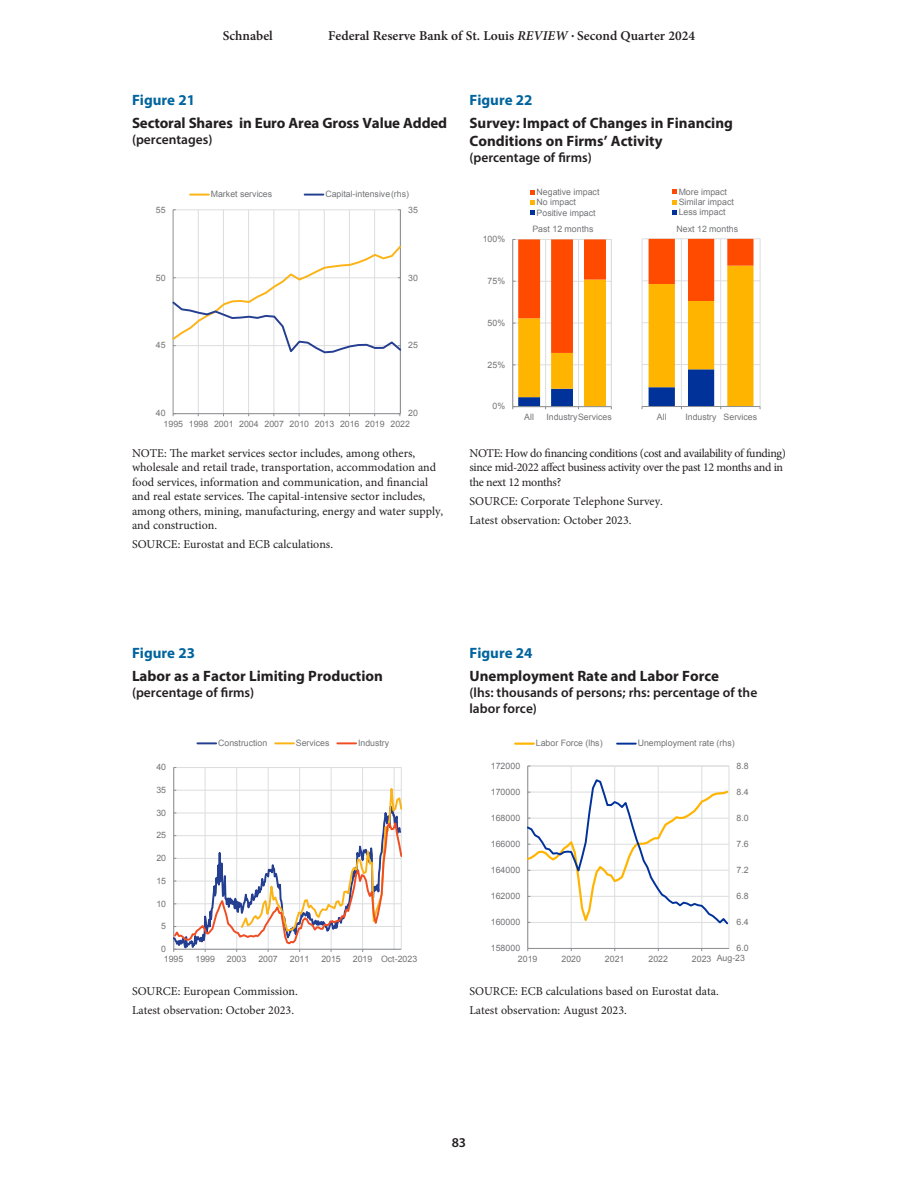
<style>
.page{position:relative;width:918px;height:1188px;background:#fff}
.page>*{position:absolute;margin:0;border:0;box-sizing:border-box;transform-origin:0 0}
.Table_Title{font:700 15px/18px "Myriad Pro";color:#231f20}
.t1{font:700 15px "Myriad Pro";color:#00649e}
.Table_Title-2{font:600 13.5px/16.2px "Myriad Pro";color:#231f20}
.t2{font:600 13.5px "Minion Pro";color:#231f20}
.Table_Footnote{font:12px/14.4px "Minion Pro";color:#231f20}
.Table_Footnote-2{font:12px/14.4px "Minion Pro";letter-spacing:-.03em;color:#231f20}
.t3{font:8.7px/10.4px "Arial";letter-spacing:.005em;color:#727376}
.s1{font-style:italic}
.s2{color:#75777a}
</style>
<div class="page">
<hr style="left:173px;top:210px;width:228px;height:1px;background:#dcdddf">
<hr style="left:198px;top:210px;width:1px;height:204px;background:#dcdddf">
<hr style="left:223px;top:210px;width:1px;height:204px;background:#dcdddf">
<hr style="left:248px;top:210px;width:1px;height:204px;background:#dcdddf">
<hr style="left:274px;top:210px;width:1px;height:204px;background:#dcdddf">
<hr style="left:299px;top:210px;width:1px;height:204px;background:#dcdddf">
<hr style="left:324px;top:210px;width:1px;height:204px;background:#dcdddf">
<hr style="left:349px;top:210px;width:1px;height:204px;background:#dcdddf">
<hr style="left:374px;top:210px;width:1px;height:204px;background:#dcdddf">
<hr style="left:400px;top:210px;width:1px;height:204px;background:#8d8f92">
<hr style="left:173px;top:210px;width:1px;height:204px;background:#8d8f92">
<hr style="left:173px;top:413px;width:228px;height:1px;background:#8d8f92">
<svg style="left:173px;top:244px;width:228px;height:111px"></svg>
<svg style="left:190px;top:194px;width:19px;height:2px"></svg>
<svg style="left:305px;top:194px;width:18px;height:2px"></svg>
<svg style="left:512px;top:239px;width:100px;height:170px"></svg>
<svg style="left:530px;top:190px;width:5px;height:15px"></svg>
<svg style="left:530px;top:211px;width:5px;height:4px"></svg>
<hr style="left:642px;top:364px;width:118px;height:1px;background:#dcdddf">
<hr style="left:642px;top:322px;width:118px;height:1px;background:#dcdddf">
<hr style="left:642px;top:281px;width:118px;height:1px;background:#dcdddf">
<hr style="left:642px;top:239px;width:118px;height:1px;background:#dcdddf">
<hr style="left:642px;top:239px;width:1px;height:168px;background:#dcdddf">
<hr style="left:760px;top:239px;width:1px;height:168px;background:#dcdddf">
<hr style="left:642px;top:406px;width:118px;height:1px;background:#8d8f92">
<svg style="left:649px;top:239px;width:105px;height:170px"></svg>
<svg style="left:672px;top:190px;width:5px;height:4px"></svg>
<svg style="left:672px;top:200px;width:5px;height:4px"></svg>
<svg style="left:672px;top:210px;width:5px;height:4px"></svg>
<svg style="left:173px;top:767px;width:229px;height:185px"></svg>
<svg style="left:197px;top:742px;width:19px;height:2px"></svg>
<svg style="left:275px;top:742px;width:19px;height:2px"></svg>
<svg style="left:337px;top:742px;width:19px;height:2px"></svg>
<div style="left:374px;top:950px;width:55px;height:18px;background:#fff"></div>
<hr style="left:571px;top:766px;width:1px;height:183px;background:#dcdddf">
<hr style="left:614px;top:766px;width:1px;height:183px;background:#dcdddf">
<hr style="left:658px;top:766px;width:1px;height:183px;background:#dcdddf">
<hr style="left:702px;top:766px;width:1px;height:183px;background:#dcdddf">
<hr style="left:527px;top:766px;width:1px;height:182px;background:#8d8f92">
<hr style="left:528px;top:948px;width:201px;height:1px;background:#8d8f92">
<svg style="left:528px;top:778px;width:202px;height:149px"></svg>
<svg style="left:515px;top:743px;width:19px;height:2px"></svg>
<svg style="left:617px;top:743px;width:19px;height:2px"></svg>
<p class="t2" style="left:223px;top:27px;width:51px">Schnabel</p>
<p class="t2" style="left:328px;top:27px;width:368px">Federal Reserve Bank of St. Louis <span class="s1">REVIEW</span> <sup>.</sup> Second Quarter 2024</p>
<p class="t1" style="left:132px;top:90px;width:65px">Figure 21</p>
<p class="Table_Title" style="left:132px;top:113px;width:317px">Sectoral Shares in Euro Area Gross Value Added</p>
<p class="Table_Title-2" style="left:132px;top:131px;width:82px">(percentages)</p>
<p class="t3" style="left:211px;top:189px;width:63px">Market services</p>
<p class="t3" style="left:325px;top:189px;width:85px">Capital-intensive<span class="s2">(rhs)</span></p>
<p class="t3" style="left:156px;top:204px;width:11px">55</p>
<p class="t3" style="left:408px;top:204px;width:11px">35</p>
<p class="t3" style="left:156px;top:272px;width:11px">50</p>
<p class="t3" style="left:408px;top:272px;width:11px">30</p>
<p class="t3" style="left:156px;top:340px;width:11px">45</p>
<p class="t3" style="left:408px;top:340px;width:11px">25</p>
<p class="t3" style="left:156px;top:408px;width:11px">40</p>
<p class="t3" style="left:408px;top:408px;width:11px">20</p>
<p class="t3" style="left:164px;top:419px;width:248px">1995 1998 2001 2004 2007 2010 2013 2016 2019 2022</p>
<p class="Table_Footnote" style="left:132px;top:446px;width:313px">NOTE: The market services sector includes, among others, wholesale and retail trade, transportation, accommodation and food services, information and communication, and financial and real estate services. The capital-intensive sector includes, among others, mining, manufacturing, energy and water supply, and construction.</p>
<p class="Table_Footnote" style="left:132px;top:537px;width:203px">SOURCE: Eurostat and ECB calculations.</p>
<p class="t1" style="left:470px;top:90px;width:65px">Figure 22</p>
<p class="Table_Title" style="left:470px;top:113px;width:265px">Survey: Impact of Changes in Financing<br>Conditions on Firms’ Activity</p>
<p class="Table_Title-2" style="left:470px;top:149px;width:124px">(percentage of firms)</p>
<p class="t3" style="left:483px;top:234px;width:24px">100%</p>
<p class="t3" style="left:488px;top:276px;width:19px">75%</p>
<p class="t3" style="left:488px;top:318px;width:19px">50%</p>
<p class="t3" style="left:488px;top:359px;width:19px">25%</p>
<p class="t3" style="left:493px;top:401px;width:14px">0%</p>
<p class="t3" style="left:537px;top:187px;width:64px">Negative impact<br>No impact<br>Positive impact</p>
<p class="t3" style="left:532px;top:223px;width:63px">Past 12 months</p>
<p class="t3" style="left:524px;top:412px;width:11px">All</p>
<p class="t3" style="left:546px;top:412px;width:67px">IndustryServices</p>
<p class="t3" style="left:679px;top:187px;width:57px">More impact<br>Similar impact<br>Less impact</p>
<p class="t3" style="left:677px;top:224px;width:63px">Next 12 months</p>
<p class="t3" style="left:657px;top:412px;width:11px">All</p>
<p class="t3" style="left:685px;top:412px;width:73px">Industry Services</p>
<p class="Table_Footnote-2" style="left:470px;top:446px;width:318px">NOTE: How do financing conditions (cost and availability of funding) since mid-2022 affect business activity over the past 12 months and in the next 12 months?</p>
<p class="Table_Footnote" style="left:470px;top:494px;width:195px">SOURCE: Corporate Telephone Survey.</p>
<p class="Table_Footnote" style="left:470px;top:513px;width:164px">Latest observation: October 2023.</p>
<p class="t1" style="left:132px;top:643px;width:65px">Figure 23</p>
<p class="Table_Title" style="left:132px;top:666px;width:252px">Labor as a Factor Limiting Production</p>
<p class="Table_Title-2" style="left:132px;top:684px;width:124px">(percentage of firms)</p>
<p class="t1" style="left:470px;top:643px;width:65px">Figure 24</p>
<p class="Table_Title" style="left:470px;top:666px;width:251px">Unemployment Rate and Labor Force</p>
<p class="Table_Title-2" style="left:470px;top:684px;width:289px">(lhs: thousands of persons; rhs: percentage of the labor force)</p>
<p class="t3" style="left:218px;top:738px;width:51px">Construction</p>
<p class="t3" style="left:296px;top:738px;width:35px">Services</p>
<p class="t3" style="left:358px;top:738px;width:33px">Industry</p>
<p class="t3" style="left:536px;top:738px;width:68px">Labor Force (lhs)</p>
<p class="t3" style="left:638px;top:738px;width:98px">Unemployment rate (rhs)</p>
<p class="t3" style="left:156px;top:762px;width:11px">40</p>
<p class="t3" style="left:491px;top:761px;width:31px">172000</p>
<p class="t3" style="left:737px;top:761px;width:14px">8.8</p>
<p class="t3" style="left:156px;top:785px;width:11px">35</p>
<p class="t3" style="left:491px;top:787px;width:31px">170000</p>
<p class="t3" style="left:737px;top:787px;width:14px">8.4</p>
<p class="t3" style="left:156px;top:808px;width:11px">30</p>
<p class="t3" style="left:491px;top:813px;width:31px">168000</p>
<p class="t3" style="left:737px;top:813px;width:14px">8.0</p>
<p class="t3" style="left:156px;top:830px;width:11px">25</p>
<p class="t3" style="left:491px;top:839px;width:31px">166000</p>
<p class="t3" style="left:737px;top:839px;width:14px">7.6</p>
<p class="t3" style="left:156px;top:853px;width:11px">20</p>
<p class="t3" style="left:491px;top:865px;width:31px">164000</p>
<p class="t3" style="left:737px;top:865px;width:14px">7.2</p>
<p class="t3" style="left:156px;top:876px;width:11px">15</p>
<p class="t3" style="left:156px;top:898px;width:11px">10</p>
<p class="t3" style="left:491px;top:891px;width:31px">162000</p>
<p class="t3" style="left:737px;top:891px;width:14px">6.8</p>
<p class="t3" style="left:161px;top:921px;width:6px">5</p>
<p class="t3" style="left:491px;top:917px;width:31px">160000</p>
<p class="t3" style="left:737px;top:917px;width:14px">6.4</p>
<p class="t3" style="left:161px;top:944px;width:6px">0</p>
<p class="t3" style="left:491px;top:943px;width:31px">158000</p>
<p class="t3" style="left:737px;top:943px;width:14px">6.0</p>
<p class="t3" style="left:381px;top:954px;width:38px">Oct-2023</p>
<p class="t3" style="left:164px;top:954px;width:21px">1995</p>
<p class="t3" style="left:195px;top:954px;width:21px">1999</p>
<p class="t3" style="left:227px;top:954px;width:21px">2003</p>
<p class="t3" style="left:258px;top:954px;width:21px">2007</p>
<p class="t3" style="left:290px;top:954px;width:21px">2011</p>
<p class="t3" style="left:321px;top:954px;width:21px">2015</p>
<p class="t3" style="left:353px;top:954px;width:21px">2019</p>
<p class="t3" style="left:384px;top:954px;width:21px">2023</p>
<p class="t3" style="left:717px;top:953px;width:30px">Aug-23</p>
<p class="t3" style="left:518px;top:954px;width:21px">2019</p>
<p class="t3" style="left:561px;top:954px;width:21px">2020</p>
<p class="t3" style="left:605px;top:954px;width:21px">2021</p>
<p class="t3" style="left:648px;top:954px;width:21px">2022</p>
<p class="t3" style="left:692px;top:954px;width:21px">2023</p>
<p class="Table_Footnote" style="left:132px;top:984px;width:167px">SOURCE: European Commission.</p>
<p class="Table_Footnote" style="left:132px;top:1003px;width:164px">Latest observation: October 2023.</p>
<p class="Table_Footnote" style="left:470px;top:984px;width:251px">SOURCE: ECB calculations based on Eurostat data.</p>
<p class="Table_Footnote" style="left:470px;top:1003px;width:159px">Latest observation: August 2023.</p>
<p class="Table_Title-2" style="left:452px;top:1134px;width:16px">83</p>
</div>
